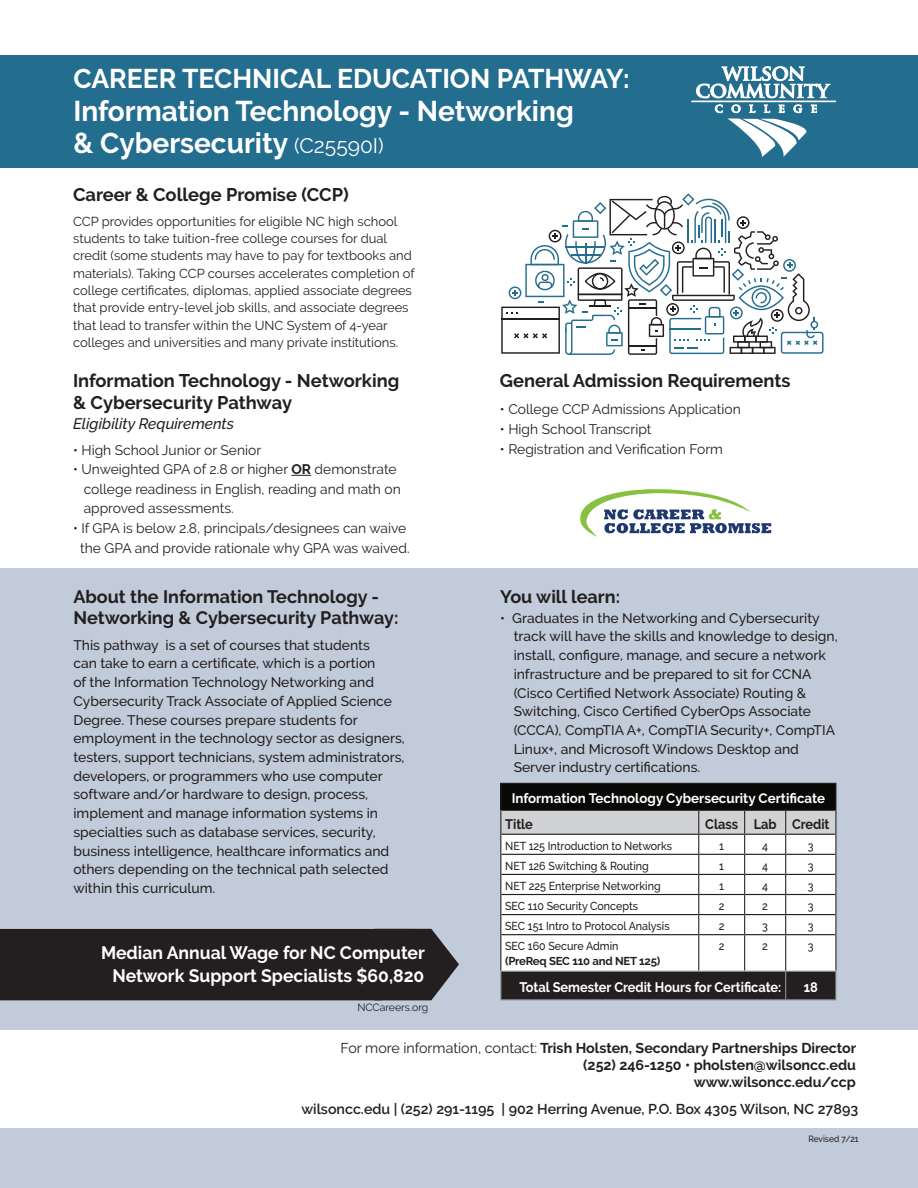
<style>
.page{position:relative;width:918px;height:1188px;background:#fff}
.page>*{position:absolute;margin:0;border:0;box-sizing:border-box;transform-origin:0 0}
.t1{font:700 28.5px "Raleway";color:#fff}
.t2{font:700 27px "Raleway";color:#fff}
.t3{font:700 18.3px "Raleway";color:#231f20}
.t4{font:700 18px "Raleway";color:#231f20}
.t5{font:700 18px "Raleway";color:#fff}
.t6{font:italic 500 15.3px "Raleway";color:#231f20}
.t7{font:700 14.25px "Raleway";color:#231f20}
.t8{font:600 14.25px "Raleway";color:#231f20}
.t9{font:500 13.8px/18.8px "Raleway";color:#231f20}
.t10{font:13.8px "Raleway";color:#231f20}
.t11{font:700 13.8px "Raleway";color:#fff;scale:.93 1}
.t12{font:700 13.8px "Raleway";color:#231f20;scale:.93 1}
.t13{font:700 13.65px "Raleway";color:#fff}
.t14{font:12.9px/17.2px "Raleway";color:#231f20}
.t15{font:500 11.55px "Raleway";color:#231f20;scale:.93 1}
.t16{font:700 11.4px "Raleway";letter-spacing:-.02em;color:#231f20}
.t17{font:10.5px "Raleway";color:#231f20}
.t18{font:500 9px "Raleway";color:#231f20;scale:.93 1}
.s1{font-weight:400;font-size:21px}
.s2{font-weight:700}
.s3{font-weight:400}
</style>
<div class="page">
<div style="left:0;top:568px;width:918px;height:620px;background:#c2cbd9"></div>
<div style="left:0;top:55px;width:918px;height:113px;background:#236d8f"></div>
<div style="left:0;top:1030px;width:918px;height:98px;background:#fff"></div>
<div style="left:0;top:929px;width:459px;height:71px;background:#231f20"></div>
<svg style="left:291px;top:475px;width:20px;height:1px"></svg>
<svg style="left:580px;top:489px;width:191px;height:48px"></svg>
<hr style="left:691px;top:101px;width:145px;height:1px;background:#fff">
<svg style="left:696px;top:67px;width:134px;height:90px"></svg>
<svg style="left:501px;top:193px;width:323px;height:162px"></svg>
<div style="left:501px;top:792px;width:335px;height:179px;background:#fff"></div>
<hr style="left:500px;top:935px;width:1px;height:36px;background:#231f20">
<hr style="left:698px;top:935px;width:1px;height:36px;background:#231f20">
<hr style="left:744px;top:935px;width:1px;height:36px;background:#231f20">
<hr style="left:785px;top:935px;width:1px;height:36px;background:#231f20">
<hr style="left:835px;top:935px;width:1px;height:36px;background:#231f20">
<hr style="left:500px;top:783px;width:199px;height:1px;background:#231f20">
<hr style="left:699px;top:783px;width:46px;height:1px;background:#231f20">
<hr style="left:745px;top:783px;width:41px;height:1px;background:#231f20">
<hr style="left:786px;top:783px;width:50px;height:1px;background:#231f20">
<svg style="left:500px;top:784px;width:336px;height:151px"></svg>
<hr style="left:501px;top:934px;width:198px;height:1px;background:#231f20">
<hr style="left:699px;top:934px;width:46px;height:1px;background:#231f20">
<hr style="left:745px;top:934px;width:41px;height:1px;background:#231f20">
<hr style="left:786px;top:934px;width:49px;height:1px;background:#231f20">
<svg style="left:500px;top:971px;width:336px;height:29px"></svg>
<p class="t2" style="left:73px;top:64px;width:558px">CAREER TECHNICAL EDUCATION PATHWAY:</p>
<p class="t1" style="left:73px;top:95px;width:502px">Information Technology - Networking</p>
<p class="t1" style="left:73px;top:127px;width:312px">&amp; Cybersecurity <span class="s1">(C25590I)</span></p>
<p class="t3" style="left:73px;top:184px;width:277px">Career &amp; College Promise (CCP)</p>
<p class="t14" style="left:73px;top:213px;width:343px">CCP provides opportunities for eligible NC high school students to take tuition-free college courses for dual credit (some students may have to pay for textbooks and materials). Taking CCP courses accelerates completion of college certificates, diplomas, applied associate degrees that provide entry-level job skills, and associate degrees that lead to transfer within the UNC System of 4-year colleges and universities and many private institutions.</p>
<p class="t3" style="left:73px;top:370px;width:328px">Information Technology - Networking</p>
<p class="t3" style="left:73px;top:392px;width:220px">&amp; Cybersecurity Pathway</p>
<p class="t6" style="left:73px;top:414px;width:162px">Eligibility Requirements</p>
<p class="t10" style="left:73px;top:442px;width:190px">• High School Junior or Senior</p>
<p class="t10" style="left:73px;top:461px;width:325px">• Unweighted GPA of 2.8 or higher <span class="s2">OR</span> demonstrate</p>
<p class="t10" style="left:84px;top:481px;width:319px">college readiness in English, reading and math on</p>
<p class="t10" style="left:84px;top:500px;width:152px">approved assessments.</p>
<p class="t10" style="left:73px;top:520px;width:335px">• If GPA is below 2.8, principals/designees can waive</p>
<p class="t10" style="left:80px;top:540px;width:331px">the GPA and provide rationale why GPA was waived.</p>
<p class="t4" style="left:73px;top:586px;width:307px">About the Information Technology -</p>
<p class="t4" style="left:73px;top:608px;width:327px">Networking &amp; Cybersecurity Pathway:</p>
<p class="t9" style="left:73px;top:635px;width:298px">This pathway is a set of courses that students</p>
<p class="t9" style="left:73px;top:654px;width:304px">can take to earn a certificate, which is a portion</p>
<p class="t9" style="left:73px;top:673px;width:302px">of the Information Technology Networking and</p>
<p class="t9" style="left:73px;top:692px;width:320px">Cybersecurity Track Associate of Applied Science</p>
<p class="t9" style="left:73px;top:710px;width:286px">Degree. These courses prepare students for</p>
<p class="t9" style="left:73px;top:729px;width:333px;text-align:justify">employment in the technology sector as designers, testers, support technicians, system administrators, developers, or programmers who use computer</p>
<p class="t9" style="left:73px;top:785px;width:296px">software and/or hardware to design, process,</p>
<p class="t9" style="left:73px;top:804px;width:306px">implement and manage information systems in</p>
<p class="t9" style="left:73px;top:823px;width:304px">specialties such as database services, security,</p>
<p class="t9" style="left:73px;top:841px;width:317px">business intelligence, healthcare informatics and</p>
<p class="t9" style="left:73px;top:860px;width:317px">others depending on the technical path selected</p>
<p class="t9" style="left:73px;top:879px;width:143px">within this curriculum.</p>
<p class="t5" style="left:101px;top:942px;width:325px">Median Annual Wage for NC Computer</p>
<p class="t5" style="left:112px;top:965px;width:314px">Network Support Specialists $60,820</p>
<p class="t17" style="left:357px;top:1001px;width:72px">NCCareers.org</p>
<p class="t3" style="left:500px;top:370px;width:292px">General Admission Requirements</p>
<p class="t10" style="left:500px;top:401px;width:242px">• College CCP Admissions Application</p>
<p class="t10" style="left:500px;top:421px;width:153px">• High School Transcript</p>
<p class="t10" style="left:500px;top:441px;width:225px">• Registration and Verification Form</p>
<p class="t4" style="left:500px;top:586px;width:122px">You will learn:</p>
<p class="t9" style="left:500px;top:609px;width:321px">• Graduates in the Networking and Cybersecurity</p>
<p class="t9" style="left:514px;top:627px;width:325px">track will have the skills and knowledge to design, install, configure, manage, and secure a network</p>
<p class="t9" style="left:514px;top:665px;width:299px">infrastructure and be prepared to sit for CCNA</p>
<p class="t9" style="left:514px;top:683px;width:294px">(Cisco Certified Network Associate) Routing &amp;</p>
<p class="t9" style="left:514px;top:702px;width:323px">Switching, Cisco Certified CyberOps Associate (CCCA), CompTIA A+, CompTIA Security+, CompTIA<br>Linux+, and Microsoft Windows Desktop and</p>
<p class="t9" style="left:514px;top:758px;width:188px">Server industry certifications.</p>
<p class="t13" style="left:512px;top:791px;width:315px">Information Technology Cybersecurity Certificate</p>
<p class="t12" style="left:505px;top:816px;width:31px">Title</p>
<p class="t12" style="left:705px;top:816px;width:37px">Class</p>
<p class="t12" style="left:754px;top:816px;width:26px">Lab</p>
<p class="t12" style="left:792px;top:816px;width:42px">Credit</p>
<p class="t15" style="left:505px;top:839px;width:181px">NET 125 Introduction to Networks</p>
<p class="t15" style="left:719px;top:839px;width:7px">1</p>
<p class="t15" style="left:762px;top:839px;width:8px">4</p>
<p class="t15" style="left:808px;top:839px;width:8px">3</p>
<p class="t15" style="left:505px;top:859px;width:156px">NET 126 Switching &amp; Routing</p>
<p class="t15" style="left:719px;top:859px;width:7px">1</p>
<p class="t15" style="left:762px;top:859px;width:8px">4</p>
<p class="t15" style="left:808px;top:859px;width:8px">3</p>
<p class="t15" style="left:505px;top:879px;width:169px">NET 225 Enterprise Networking</p>
<p class="t15" style="left:719px;top:879px;width:7px">1</p>
<p class="t15" style="left:762px;top:879px;width:8px">4</p>
<p class="t15" style="left:808px;top:879px;width:8px">3</p>
<p class="t15" style="left:505px;top:899px;width:144px">SEC 110 Security Concepts</p>
<p class="t15" style="left:719px;top:899px;width:8px">2</p>
<p class="t15" style="left:762px;top:899px;width:8px">2</p>
<p class="t15" style="left:808px;top:899px;width:8px">3</p>
<p class="t15" style="left:505px;top:919px;width:178px">SEC 151 Intro to Protocol Analysis</p>
<p class="t15" style="left:719px;top:919px;width:8px">2</p>
<p class="t15" style="left:762px;top:919px;width:8px">3</p>
<p class="t15" style="left:808px;top:919px;width:8px">3</p>
<p class="t15" style="left:505px;top:939px;width:123px">SEC 160 Secure Admin</p>
<p class="t16" style="left:505px;top:955px;width:157px">(PreReq SEC 110 and NET 125)</p>
<p class="t15" style="left:719px;top:939px;width:8px">2</p>
<p class="t15" style="left:762px;top:939px;width:8px">2</p>
<p class="t15" style="left:808px;top:939px;width:8px">3</p>
<p class="t11" style="left:520px;top:979px;width:283px">Total Semester Credit Hours for Certificate:</p>
<p class="t11" style="left:804px;top:979px;width:17px">18</p>
<p class="t7" style="left:341px;top:1040px;width:517px"><span class="s3">For more information, contact:</span> Trish Holsten, Secondary Partnerships Director</p>
<p class="t7" style="left:583px;top:1057px;width:274px">(252) 246-1250 • pholsten@wilsoncc.edu</p>
<p class="t7" style="left:694px;top:1074px;width:164px">www.wilsoncc.edu/ccp</p>
<p class="t8" style="left:301px;top:1101px;width:558px">wilsoncc.edu | (252) 291-1195 | 902 Herring Avenue, P.O. Box 4305 Wilson, NC 27893</p>
<p class="t18" style="left:808px;top:1134px;width:55px">Revised 7/21</p>
</div>
